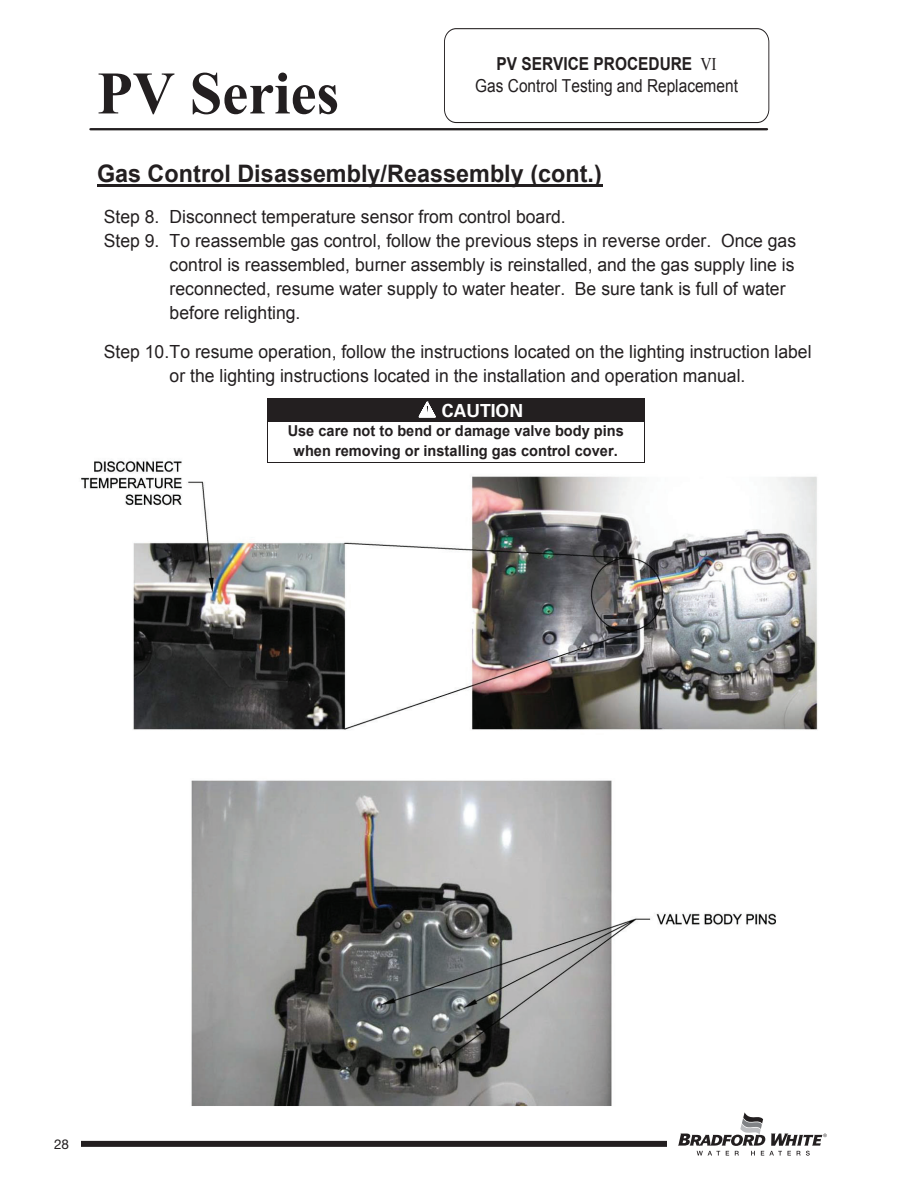
<style>
.page{position:relative;width:918px;height:1188px;background:#fff}
.page>*{position:absolute;margin:0;border:0;box-sizing:border-box;transform-origin:0 0}
.t1{font:700 60.3px "Times New Roman";color:#231f20}
.t2{font:700 24.15px "Arial";color:#231f20}
.t3{font:18.15px/24.2px "Arial";color:#231f20;text-align:center}
.t4{font:700 18.15px "Univers";color:#fff}
.t5{font:17.85px/21.6px "Arial";color:#231f20;text-align:center;scale:.86 1}
.t6{font:700 15px/20px "Arial";color:#231f20;text-align:center}
.t7{font:13.5px "Helvetica Neue LT Std";color:#231f20}
.s1{font-weight:700}
.s2{font-family:"Times New Roman"}
</style>
<div class="page">
<hr style="left:91px;top:128px;width:676px;height:2px;background:#231f20">
<svg style="left:444px;top:28px;width:325px;height:95px"></svg>
<img style="left:81px;top:460px;width:737px;height:646px">
<hr style="left:97px;top:185px;width:505px;height:2px;background:#231f20">
<div style="left:268px;top:399px;width:376px;height:22px;background:#231f20"></div>
<svg style="left:419px;top:402px;width:17px;height:16px"></svg>
<hr style="left:268px;top:398px;width:376px;height:1px;background:#231f20">
<svg style="left:267px;top:398px;width:1px;height:24px"></svg>
<hr style="left:268px;top:421px;width:376px;height:1px;background:#231f20">
<svg style="left:644px;top:398px;width:1px;height:24px"></svg>
<hr style="left:267px;top:422px;width:1px;height:40px;background:#231f20">
<hr style="left:268px;top:462px;width:376px;height:1px;background:#231f20">
<hr style="left:644px;top:422px;width:1px;height:40px;background:#231f20">
<div style="left:54px;top:1103px;width:117px;height:36px;background:#fff"></div>
<div style="left:54px;top:1141px;width:783px;height:6px;background:#231f20"></div>
<div style="left:667px;top:1112px;width:170px;height:51px;background:#fff"></div>
<svg style="left:678px;top:1112px;width:149px;height:44px"></svg>
<div style="left:54px;top:1135px;width:27px;height:19px;background:#fff"></div>
<h1 class="t1" style="left:97px;top:52px;width:244px">PV Series</h1>
<p class="t5" style="left:475px;top:53px;width:307px"><span class="s1">PV SERVICE PROCEDURE</span> <span class="s2">VI<br></span>Gas Control Testing and Replacement</p>
<h2 class="t2" style="left:97px;top:158px;width:506px">Gas Control Disassembly/Reassembly (cont.)</h2>
<p class="t3" style="left:104px;top:205px;width:464px">Step 8. Disconnect temperature sensor from control board.</p>
<p class="t3" style="left:104px;top:229px;width:694px">Step 9. To reassemble gas control, follow the previous steps in reverse order. Once gas</p>
<p class="t3" style="left:170px;top:253px;width:626px">control is reassembled, burner assembly is reinstalled, and the gas supply line is</p>
<p class="t3" style="left:170px;top:277px;width:618px">reconnected, resume water supply to water heater. Be sure tank is full of water</p>
<p class="t3" style="left:170px;top:301px;width:132px">before relighting.</p>
<p class="t3" style="left:104px;top:340px;width:709px">Step 10.To resume operation, follow the instructions located on the lighting instruction label or the lighting instructions located in the installation and operation manual.</p>
<p class="t4" style="left:442px;top:399px;width:83px">CAUTION</p>
<p class="t6" style="left:288px;top:421px;width:338px">Use care not to bend or damage valve body pins when removing or installing gas control cover.</p>
<p class="t7" style="left:54px;top:1136px;width:17px">28</p>
</div>
